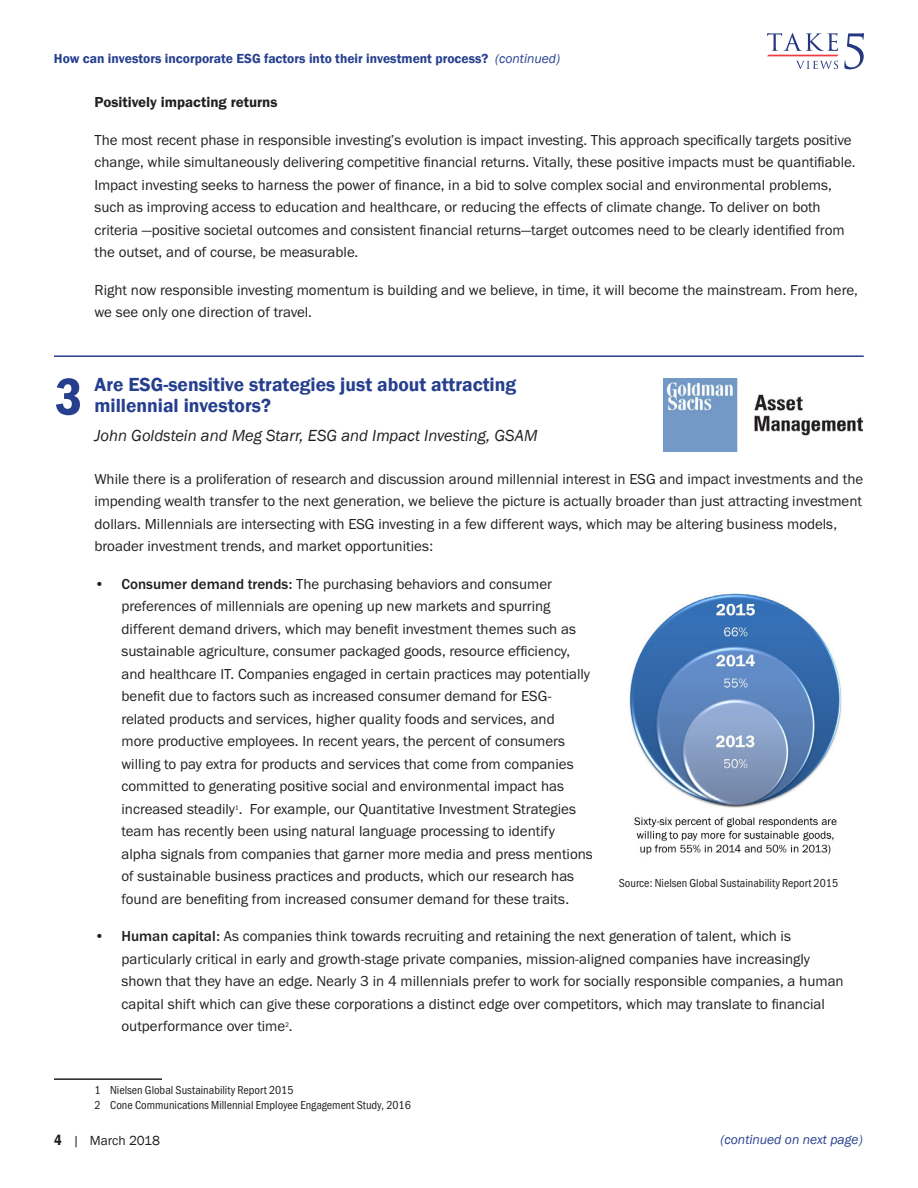
<style>
.page{position:relative;width:918px;height:1188px;background:#fff}
.page>*{position:absolute;margin:0;border:0;box-sizing:border-box;transform-origin:0 0}
.t1{font:600 condensed 54px "Franklin Gothic";color:#253f8e}
.SectionTitleAndRule{font:600 19.5px/21px "Franklin Gothic";color:#253f8e}
.SectionSignature{font:italic 16.5px "Franklin Gothic";color:#231f20}
.Body{font:15px/22.5px "Franklin Gothic URW Boo";color:#231f20}
.Body-2{font:15px "Franklin Gothic URW Dem";color:#231f20}
.SectionBreak_TitleSu{font:600 13.5px "Franklin Gothic";color:#253f8e}
.t2{font:italic 13.5px "Franklin Gothic";color:#253f8e}
.t3{font:13.5px "Franklin Gothic";color:#231f20}
.BodyDisclosure{font:12px "Franklin Gothic URW Con Boo";color:#231f20}
.s1{font-weight:400;font-style:italic}
.s2{font-family:"Franklin Gothic URW";font-weight:500}
.s3{font-weight:600;font-stretch:condensed;font-size:15px}
</style>
<div class="page">
<svg style="left:767px;top:33px;width:97px;height:36px"></svg>
<hr style="left:54px;top:355px;width:810px;height:2px;background:#253f8e">
<hr style="left:54px;top:1078px;width:108px;height:2px;background:#231f20">
<img style="left:629px;top:593px;width:213px;height:262px">
<img style="left:663px;top:379px;width:200px;height:72px">
<p class="SectionBreak_TitleSu" style="left:54px;top:51px;width:508px">How can investors incorporate ESG factors into their investment process? <span class="s1">(continued)</span></p>
<p class="Body-2" style="left:94px;top:93px;width:185px">Positively impacting returns</p>
<p class="Body" style="left:94px;top:128px;width:763px">The most recent phase in responsible investing’s evolution is impact investing. This approach specifically targets positive change, while simultaneously delivering competitive financial returns. Vitally, these positive impacts must be quantifiable.<br>Impact investing seeks to harness the power of finance, in a bid to solve complex social and environmental problems, such as improving access to education and healthcare, or reducing the effects of climate change. To deliver on both criteria —positive societal outcomes and consistent financial returns—target outcomes need to be clearly identified from the outset, and of course, be measurable.</p>
<p class="Body" style="left:94px;top:278px;width:765px">Right now responsible investing momentum is building and we believe, in time, it will become the mainstream. From here, we see only one direction of travel.</p>
<p class="t1" style="left:55px;top:361px;width:29px">3</p>
<p class="SectionTitleAndRule" style="left:94px;top:374px;width:423px">Are ESG-sensitive strategies just about attracting millennial investors?</p>
<p class="SectionSignature" style="left:94px;top:425px;width:444px">John Goldstein and Meg Starr, ESG and Impact Investing, GSAM</p>
<p class="Body" style="left:94px;top:467px;width:770px">While there is a proliferation of research and discussion around millennial interest in ESG and impact investments and the impending wealth transfer to the next generation, we believe the picture is actually broader than just attracting investment dollars. Millennials are intersecting with ESG investing in a few different ways, which may be altering business models, broader investment trends, and market opportunities:</p>
<p class="Body" style="left:121px;top:572px;width:473px;text-indent:-27px"><span class="s2">• Consumer demand trends:</span> The purchasing behaviors and consumer preferences of millennials are opening up new markets and spurring different demand drivers, which may benefit investment themes such as sustainable agriculture, consumer packaged goods, resource efficiency, and healthcare IT. Companies engaged in certain practices may potentially benefit due to factors such as increased consumer demand for ESG&shy;related products and services, higher quality foods and services, and<br>more productive employees. In recent years, the percent of consumers willing to pay extra for products and services that come from companies committed to generating positive social and environmental impact has increased steadily<sup>1</sup>. For example, our Quantitative Investment Strategies team has recently been using natural language processing to identify alpha signals from companies that garner more media and press mentions of sustainable business practices and products, which our research has found are benefiting from increased consumer demand for these traits.</p>
<p class="Body" style="left:121px;top:925px;width:724px;text-indent:-27px"><span class="s2">• Human capital:</span> As companies think towards recruiting and retaining the next generation of talent, which is particularly critical in early and growth-stage private companies, mission-aligned companies have increasingly shown that they have an edge. Nearly 3 in 4 millennials prefer to work for socially responsible companies, a human capital shift which can give these corporations a distinct edge over competitors, which may translate to financial outperformance over time<sup>2</sup>.</p>
<p class="BodyDisclosure" style="left:619px;top:876px;width:221px">Source: Nielsen Global Sustainability Report 2015</p>
<p class="BodyDisclosure" style="left:94px;top:1083px;width:201px">1 Nielsen Global Sustainability Report 2015</p>
<p class="BodyDisclosure" style="left:94px;top:1098px;width:318px">2 Cone Communications Millennial Employee Engagement Study, 2016</p>
<p class="t3" style="left:54px;top:1132px;width:108px"><span class="s3">4</span> | March 2018</p>
<p class="t2" style="left:721px;top:1131px;width:144px">(continued on next page)</p>
</div>
